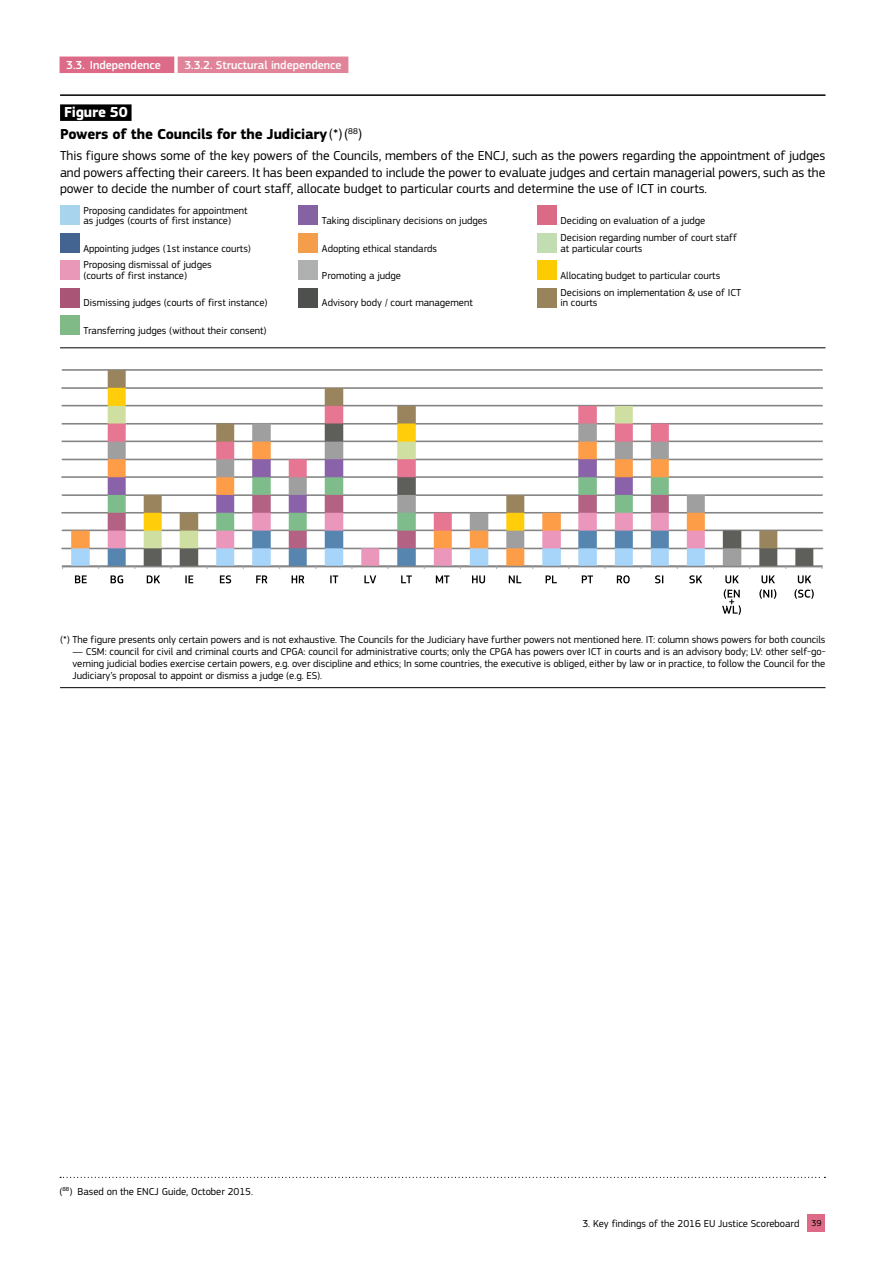
<style>
.page{position:relative;width:893px;height:1263px;background:#fff}
.page>*{position:absolute;margin:0;border:0;box-sizing:border-box;transform-origin:0 0}
.t1{font:700 15px/22.2px "EC Square Sans Pro";letter-spacing:-.01em;color:#000}
.t2{font:13.5px/16.5px "EC Square Sans Pro";color:#000;text-align:justify}
.t3{font:500 12px "EC Square Sans Pro";color:#fff}
.t4{font:10.5px/16.8px "EC Square Sans Pro";color:#000}
.s1{color:#fff}
.s2{font-weight:400}
.s3{font-size:9px}
</style>
<div class="page">
<div style="left:808px;top:1214px;width:17px;height:17px;background:#dd6b87"></div>
<div style="left:60px;top:57px;width:114px;height:16px;background:#dd6b87"></div>
<div style="left:178px;top:57px;width:170px;height:16px;background:#e28499"></div>
<svg style="left:60px;top:1177px;width:765px;height:1px"></svg>
<hr style="left:60px;top:94px;width:765px;height:2px;background:#000">
<div style="left:60px;top:104px;width:72px;height:17px;background:#000"></div>
<hr style="left:60px;top:347px;width:765px;height:1px;background:#000">
<hr style="left:60px;top:687px;width:765px;height:1px;background:#000">
<div style="left:60px;top:315px;width:19px;height:20px;background:#80bb87"></div>
<div style="left:60px;top:288px;width:19px;height:19px;background:#a85576"></div>
<div style="left:299px;top:288px;width:19px;height:19px;background:#4e504e"></div>
<div style="left:537px;top:288px;width:19px;height:19px;background:#98835b"></div>
<div style="left:60px;top:261px;width:19px;height:19px;background:#ea98b8"></div>
<div style="left:299px;top:261px;width:19px;height:19px;background:#aeb1b0"></div>
<div style="left:537px;top:261px;width:19px;height:19px;background:#fdcc00"></div>
<div style="left:60px;top:233px;width:19px;height:19px;background:#436490"></div>
<div style="left:299px;top:233px;width:19px;height:19px;background:#f49d4b"></div>
<div style="left:537px;top:233px;width:19px;height:19px;background:#c3ddb2"></div>
<div style="left:60px;top:206px;width:19px;height:19px;background:#a9d4ee"></div>
<div style="left:299px;top:206px;width:19px;height:19px;background:#8562a1"></div>
<div style="left:537px;top:206px;width:19px;height:19px;background:#db6a86"></div>
<img style="left:61px;top:369px;width:763px;height:199px">
<svg style="left:75px;top:575px;width:12px;height:8px"></svg>
<svg style="left:111px;top:575px;width:12px;height:8px"></svg>
<svg style="left:147px;top:575px;width:13px;height:8px"></svg>
<svg style="left:185px;top:575px;width:8px;height:8px"></svg>
<svg style="left:220px;top:575px;width:11px;height:8px"></svg>
<svg style="left:256px;top:575px;width:11px;height:8px"></svg>
<svg style="left:292px;top:575px;width:12px;height:8px"></svg>
<svg style="left:330px;top:575px;width:8px;height:8px"></svg>
<svg style="left:364px;top:575px;width:12px;height:8px"></svg>
<svg style="left:401px;top:575px;width:11px;height:8px"></svg>
<svg style="left:436px;top:575px;width:14px;height:8px"></svg>
<svg style="left:472px;top:575px;width:13px;height:8px"></svg>
<svg style="left:509px;top:575px;width:12px;height:8px"></svg>
<svg style="left:546px;top:575px;width:11px;height:8px"></svg>
<svg style="left:582px;top:575px;width:11px;height:8px"></svg>
<svg style="left:617px;top:575px;width:13px;height:8px"></svg>
<svg style="left:655px;top:575px;width:8px;height:8px"></svg>
<svg style="left:689px;top:575px;width:13px;height:8px"></svg>
<svg style="left:725px;top:575px;width:14px;height:8px"></svg>
<svg style="left:722px;top:589px;width:19px;height:26px"></svg>
<svg style="left:761px;top:575px;width:14px;height:8px"></svg>
<svg style="left:759px;top:589px;width:17px;height:10px"></svg>
<svg style="left:798px;top:575px;width:13px;height:8px"></svg>
<svg style="left:794px;top:589px;width:20px;height:10px"></svg>
<p class="t3" style="left:66px;top:58px;width:96px">3.3. Independence</p>
<p class="t3" style="left:184px;top:58px;width:159px">3.3.2. Structural independence</p>
<h1 class="t1" style="left:60px;top:102px;width:304px"><span class="s1">Figure 50<br></span>Powers of the Councils for the Judiciary<span class="s2">(*)(</span><sup>88</sup><span class="s2">)</span></h1>
<p class="t2" style="left:60px;top:148px;width:767px">This figure shows some of the key powers of the Councils, members of the ENCJ, such as the powers regarding the appointment of judges and powers affecting their careers. It has been expanded to include the power to evaluate judges and certain managerial powers, such as the power to decide the number of court staff, allocate budget to particular courts and determine the use of ICT in courts.</p>
<p class="t4" style="left:83px;top:205px;width:166px;line-height:10.5px">Proposing candidates for appointment as judges (courts of first instance)</p>
<p class="t4" style="left:83px;top:240px;width:169px">Appointing judges (1st instance courts)<br>Proposing dismissal of judges</p>
<p class="t4" style="left:83px;top:267px;width:105px">(courts of first instance)</p>
<p class="t4" style="left:83px;top:294px;width:186px">Dismissing judges (courts of first instance)</p>
<p class="t4" style="left:83px;top:322px;width:185px">Transferring judges (without their consent)</p>
<p class="t4" style="left:322px;top:212px;width:167px">Taking disciplinary decisions on judges</p>
<p class="t4" style="left:322px;top:240px;width:117px">Adopting ethical standards</p>
<p class="t4" style="left:322px;top:267px;width:81px">Promoting a judge</p>
<p class="t4" style="left:322px;top:294px;width:152px">Advisory body / court management</p>
<p class="t4" style="left:560px;top:212px;width:178px">Deciding on evaluation of a judge<br>Decision regarding number of court staff</p>
<p class="t4" style="left:560px;top:240px;width:83px">at particular courts</p>
<p class="t4" style="left:560px;top:267px;width:182px">Allocating budget to particular courts<br>Decisions on implementation &amp; use of ICT</p>
<p class="t4" style="left:560px;top:294px;width:39px">in courts</p>
<p class="t4" style="left:60px;top:631px;width:767px">(*) The figure presents only certain powers and is not exhaustive. The Councils for the Judiciary have further powers not mentioned here. IT: column shows powers for both councils</p>
<p class="t4" style="left:72px;top:645px;width:755px;line-height:12px;text-align:justify">— CSM: council for civil and criminal courts and CPGA: council for administrative courts; only the CPGA has powers over ICT in courts and is an advisory body; LV: other self-go&shy;verning judicial bodies exercise certain powers, e.g. over discipline and ethics; In some countries, the executive is obliged, either by law or in practice, to follow the Council for the Judiciary’s proposal to appoint or dismiss a judge (e.g. ES).</p>
<p class="t4" style="left:60px;top:1183px;width:195px">(<sup>88</sup>) Based on the ENCJ Guide, October 2015.</p>
<p class="t4" style="left:582px;top:1215px;width:240px">3. Key findings of the 2016 EU Justice Scoreboard <span class="s3">39</span></p>
</div>
